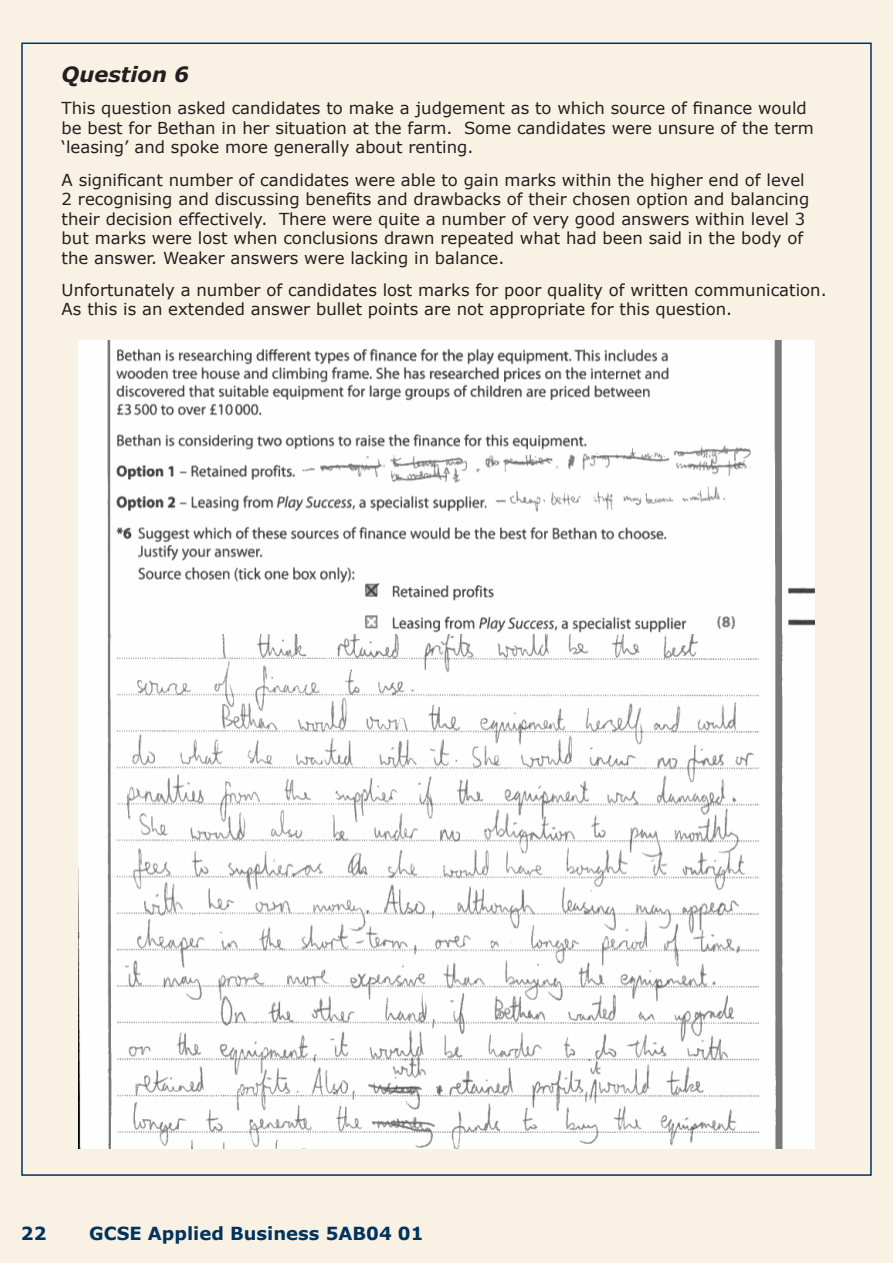
<style>
.page{position:relative;width:893px;height:1263px;background:#f9f2e4}
.page>*{position:absolute;margin:0;border:0;box-sizing:border-box;transform-origin:0 0}
.t1{font:italic 700 21px "Verdana";color:#231f20}
.t2{font:700 18px "Verdana";color:#00345e}
.t3{font:16.5px/19.5px "Verdana";color:#231f20}
</style>
<div class="page">
<img style="left:79px;top:340px;width:735px;height:226px">
<img style="left:79px;top:583px;width:735px;height:565px">
<img style="left:717px;top:608px;width:29px;height:23px">
<img style="left:79px;top:566px;width:735px;height:17px">
<p class="t1" style="left:62px;top:61px;width:129px">Question 6</p>
<p class="t3" style="left:62px;top:98px;width:754px">This question asked candidates to make a judgement as to which source of finance would be best for Bethan in her situation at the farm. Some candidates were unsure of the term ‘leasing’ and spoke more generally about renting.</p>
<p class="t3" style="left:62px;top:169px;width:749px">A significant number of candidates were able to gain marks within the higher end of level 2 recognising and discussing benefits and drawbacks of their chosen option and balancing their decision effectively. There were quite a number of very good answers within level 3 but marks were lost when conclusions drawn repeated what had been said in the body of the answer. Weaker answers were lacking in balance.</p>
<p class="t3" style="left:62px;top:279px;width:766px">Unfortunately a number of candidates lost marks for poor quality of written communication.<br>As this is an extended answer bullet points are not appropriate for this question.</p>
<p class="t2" style="left:21px;top:1222px;width:27px">22</p>
<p class="t2" style="left:89px;top:1222px;width:336px">GCSE Applied Business 5AB04 01</p>
</div>
